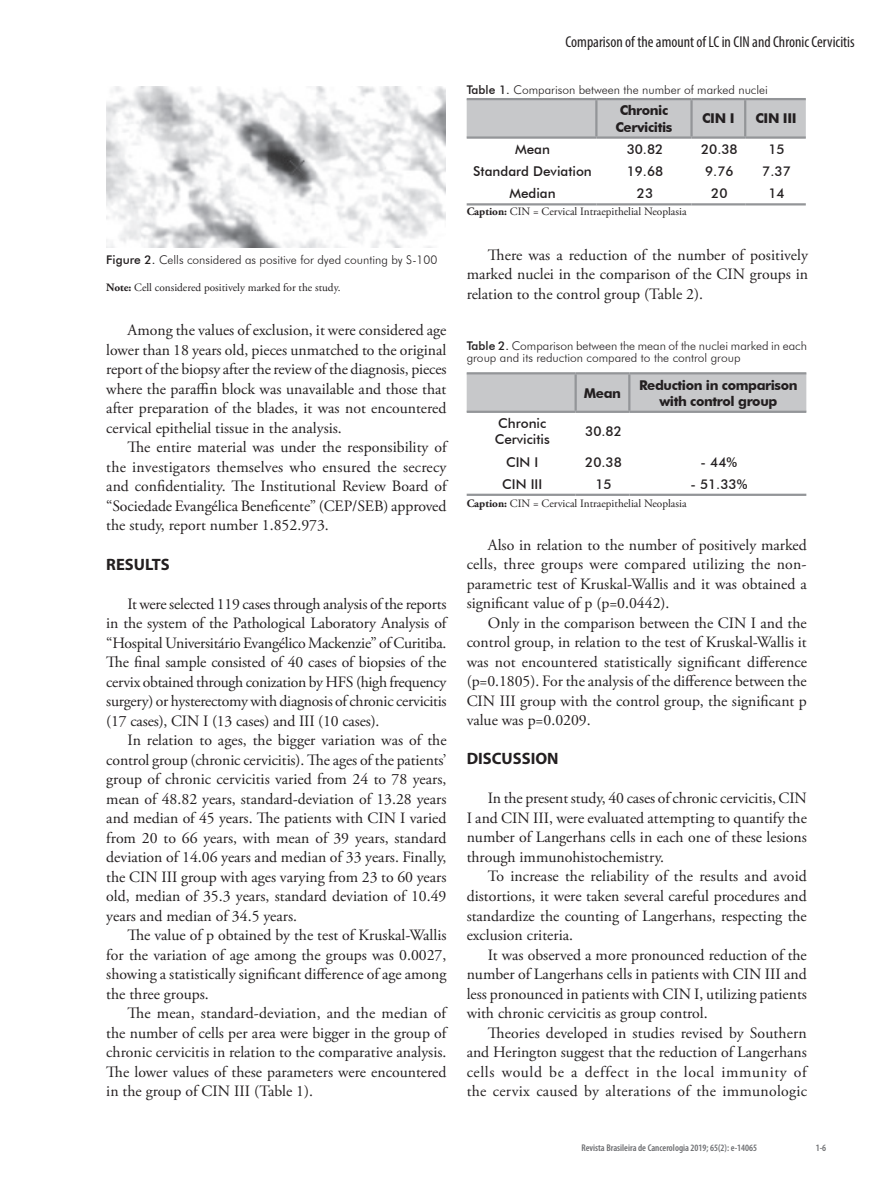
<style>
.page{position:relative;width:893px;height:1191px;background:#fff}
.page>*{position:absolute;margin:0;border:0;box-sizing:border-box;transform-origin:0 0}
.t1{font:700 16.5px "Myriad Pro";color:#231f20}
.t2{font:15.75px/19.5px "Adobe Garamond Pro";color:#231f20;text-align:justify}
.t3{font:condensed 15.75px "Myriad Pro";color:#231f20}
.t4{font:500 13.5px/16.2px "Futura BT";color:#231f20}
.t5{font:700 13.5px/16.2px "Futura BT";letter-spacing:-.03em;color:#231f20;text-align:center}
.t6{font:300 12px/12px "Futura BT";color:#231f20}
.t7{font:11.25px "Adobe Garamond Pro";color:#231f20}
.t8{font:600 condensed 9.75px "Myriad Pro";color:#6c6d70}
.s1{font-weight:500}
.s2{font-weight:700}
</style>
<div class="page">
<img style="left:107px;top:86px;width:339px;height:162px">
<div style="left:467px;top:100px;width:339px;height:36px;background:#c7c8ca"></div>
<hr style="left:467px;top:98px;width:129px;height:2px;background:#939598">
<hr style="left:596px;top:98px;width:95px;height:2px;background:#939598">
<hr style="left:595px;top:100px;width:2px;height:36px;background:#939598">
<hr style="left:691px;top:98px;width:54px;height:2px;background:#939598">
<hr style="left:690px;top:100px;width:3px;height:36px;background:#939598">
<hr style="left:745px;top:98px;width:61px;height:2px;background:#939598">
<hr style="left:744px;top:100px;width:2px;height:36px;background:#939598">
<hr style="left:467px;top:136px;width:129px;height:3px;background:#939598">
<hr style="left:596px;top:136px;width:95px;height:3px;background:#939598">
<hr style="left:691px;top:136px;width:54px;height:3px;background:#939598">
<hr style="left:745px;top:136px;width:61px;height:3px;background:#939598">
<hr style="left:467px;top:203px;width:129px;height:2px;background:#939598">
<hr style="left:596px;top:203px;width:95px;height:2px;background:#939598">
<hr style="left:691px;top:203px;width:54px;height:2px;background:#939598">
<hr style="left:745px;top:203px;width:61px;height:2px;background:#939598">
<div style="left:467px;top:374px;width:339px;height:37px;background:#c7c8ca"></div>
<hr style="left:467px;top:372px;width:109px;height:2px;background:#939598">
<hr style="left:576px;top:372px;width:53px;height:2px;background:#939598">
<hr style="left:574px;top:374px;width:3px;height:37px;background:#939598">
<hr style="left:629px;top:372px;width:177px;height:2px;background:#939598">
<hr style="left:628px;top:374px;width:2px;height:37px;background:#939598">
<hr style="left:467px;top:411px;width:109px;height:2px;background:#939598">
<hr style="left:576px;top:411px;width:53px;height:2px;background:#939598">
<hr style="left:629px;top:411px;width:177px;height:2px;background:#939598">
<hr style="left:467px;top:493px;width:109px;height:3px;background:#939598">
<hr style="left:576px;top:493px;width:53px;height:3px;background:#939598">
<hr style="left:629px;top:493px;width:177px;height:3px;background:#939598">
<p class="t6" style="left:106px;top:254px;width:333px"><span class="s1">Figure 2.</span> Cells considered as positive for dyed counting by S-100</p>
<p class="t7" style="left:106px;top:281px;width:236px"><span class="s2">Note:</span> Cell considered positively marked for the study.</p>
<p class="t2" style="left:106px;top:321px;width:342px;text-indent:21px">Among the values of exclusion, it were considered age lower than 18 years old, pieces unmatched to the original report of the biopsy after the review of the diagnosis, pieces where the paraffin block was unavailable and those that after preparation of the blades, it was not encountered cervical epithelial tissue in the analysis.</p>
<p class="t2" style="left:106px;top:438px;width:342px;text-indent:21px">The entire material was under the responsibility of the investigators themselves who ensured the secrecy and confidentiality. The Institutional Review Board of “Sociedade Evangélica Beneficente” (CEP/SEB) approved the study, report number 1.852.973.</p>
<p class="t1" style="left:106px;top:553px;width:65px">RESULTS</p>
<p class="t2" style="left:106px;top:594px;width:342px;text-indent:21px">It were selected 119 cases through analysis of the reports in the system of the Pathological Laboratory Analysis of “Hospital Universitário Evangélico Mackenzie” of Curitiba.<br>The final sample consisted of 40 cases of biopsies of the cervix obtained through conization by HFS (high frequency surgery) or hysterectomy with diagnosis of chronic cervicitis (17 cases), CIN I (13 cases) and III (10 cases).</p>
<p class="t2" style="left:106px;top:731px;width:342px;text-indent:21px">In relation to ages, the bigger variation was of the control group (chronic cervicitis). The ages of the patients’ group of chronic cervicitis varied from 24 to 78 years, mean of 48.82 years, standard-deviation of 13.28 years and median of 45 years. The patients with CIN I varied from 20 to 66 years, with mean of 39 years, standard deviation of 14.06 years and median of 33 years. Finally, the CIN III group with ages varying from 23 to 60 years old, median of 35.3 years, standard deviation of 10.49 years and median of 34.5 years.</p>
<p class="t2" style="left:106px;top:926px;width:342px;text-indent:21px">The value of p obtained by the test of Kruskal-Wallis for the variation of age among the groups was 0.0027, showing a statistically significant difference of age among the three groups.</p>
<p class="t2" style="left:106px;top:1004px;width:342px;text-indent:21px">The mean, standard-deviation, and the median of the number of cells per area were bigger in the group of chronic cervicitis in relation to the comparative analysis.<br>The lower values of these parameters were encountered in the group of CIN III (Table 1).</p>
<p class="t3" style="left:566px;top:32px;width:291px">Comparison of the amount of LC in CIN and Chronic Cervicitis</p>
<p class="t6" style="left:467px;top:84px;width:303px"><span class="s1">Table 1.</span> Comparison between the number of marked nuclei</p>
<p class="t5" style="left:615px;top:102px;width:58px">Chronic<br>Cervicitis</p>
<p class="t5" style="left:702px;top:110px;width:34px">CIN I</p>
<p class="t5" style="left:755px;top:110px;width:43px">CIN III</p>
<p class="t4" style="left:515px;top:141px;width:36px">Mean</p>
<p class="t4" style="left:627px;top:141px;width:38px">30.82</p>
<p class="t4" style="left:701px;top:141px;width:38px">20.38</p>
<p class="t4" style="left:768px;top:141px;width:18px">15</p>
<p class="t4" style="left:473px;top:163px;width:120px">Standard Deviation</p>
<p class="t4" style="left:627px;top:163px;width:38px">19.68</p>
<p class="t4" style="left:705px;top:163px;width:30px">9.76</p>
<p class="t4" style="left:762px;top:163px;width:30px">7.37</p>
<p class="t4" style="left:509px;top:185px;width:48px">Median</p>
<p class="t4" style="left:637px;top:185px;width:18px">23</p>
<p class="t4" style="left:711px;top:185px;width:18px">20</p>
<p class="t4" style="left:768px;top:185px;width:18px">14</p>
<p class="t7" style="left:467px;top:205px;width:221px"><span class="s2">Caption:</span> CIN = Cervical Intraepithelial Neoplasia</p>
<p class="t2" style="left:467px;top:245px;width:343px;text-indent:21px">There was a reduction of the number of positively marked nuclei in the comparison of the CIN groups in relation to the control group (Table 2).</p>
<p class="t6" style="left:467px;top:340px;width:342px"><span class="s1">Table 2.</span> Comparison between the mean of the nuclei marked in each group and its reduction compared to the control group</p>
<p class="t5" style="left:584px;top:385px;width:39px">Mean</p>
<p class="t5" style="left:639px;top:376px;width:160px">Reduction in comparison with control group</p>
<p class="t4" style="left:495px;top:415px;width:57px">Chronic<br>Cervicitis</p>
<p class="t4" style="left:585px;top:423px;width:38px">30.82</p>
<p class="t4" style="left:506px;top:453px;width:34px">CIN I</p>
<p class="t4" style="left:585px;top:453px;width:38px">20.38</p>
<p class="t4" style="left:701px;top:453px;width:38px">- 44%</p>
<p class="t4" style="left:502px;top:476px;width:42px">CIN III</p>
<p class="t4" style="left:595px;top:476px;width:18px">15</p>
<p class="t4" style="left:690px;top:476px;width:58px">- 51.33%</p>
<p class="t7" style="left:467px;top:497px;width:221px"><span class="s2">Caption:</span> CIN = Cervical Intraepithelial Neoplasia</p>
<p class="t2" style="left:467px;top:535px;width:342px;text-indent:21px">Also in relation to the number of positively marked cells, three groups were compared utilizing the non&shy;parametric test of Kruskal-Wallis and it was obtained a significant value of p (p=0.0442).</p>
<p class="t2" style="left:467px;top:613px;width:342px;text-indent:21px">Only in the comparison between the CIN I and the control group, in relation to the test of Kruskal-Wallis it was not encountered statistically significant difference (p=0.1805). For the analysis of the difference between the CIN III group with the control group, the significant p value was p=0.0209.</p>
<p class="t1" style="left:467px;top:748px;width:93px">DISCUSSION</p>
<p class="t2" style="left:467px;top:789px;width:342px;text-indent:21px">In the present study, 40 cases of chronic cervicitis, CIN I and CIN III, were evaluated attempting to quantify the number of Langerhans cells in each one of these lesions through immunohistochemistry.</p>
<p class="t2" style="left:467px;top:867px;width:342px;text-indent:21px">To increase the reliability of the results and avoid distortions, it were taken several careful procedures and standardize the counting of Langerhans, respecting the exclusion criteria.</p>
<p class="t2" style="left:467px;top:945px;width:342px;text-indent:21px">It was observed a more pronounced reduction of the number of Langerhans cells in patients with CIN III and less pronounced in patients with CIN I, utilizing patients with chronic cervicitis as group control.</p>
<p class="t2" style="left:467px;top:1023px;width:342px;text-indent:21px">Theories developed in studies revised by Southern and Herington suggest that the reduction of Langerhans cells would be a deffect in the local immunity of the cervix caused by alterations of the immunologic</p>
<p class="t8" style="left:581px;top:1142px;width:177px">Revista Brasileira de Cancerologia 2019; 65(2): e-14065</p>
<p class="t8" style="left:816px;top:1142px;width:12px">1-6</p>
</div>
